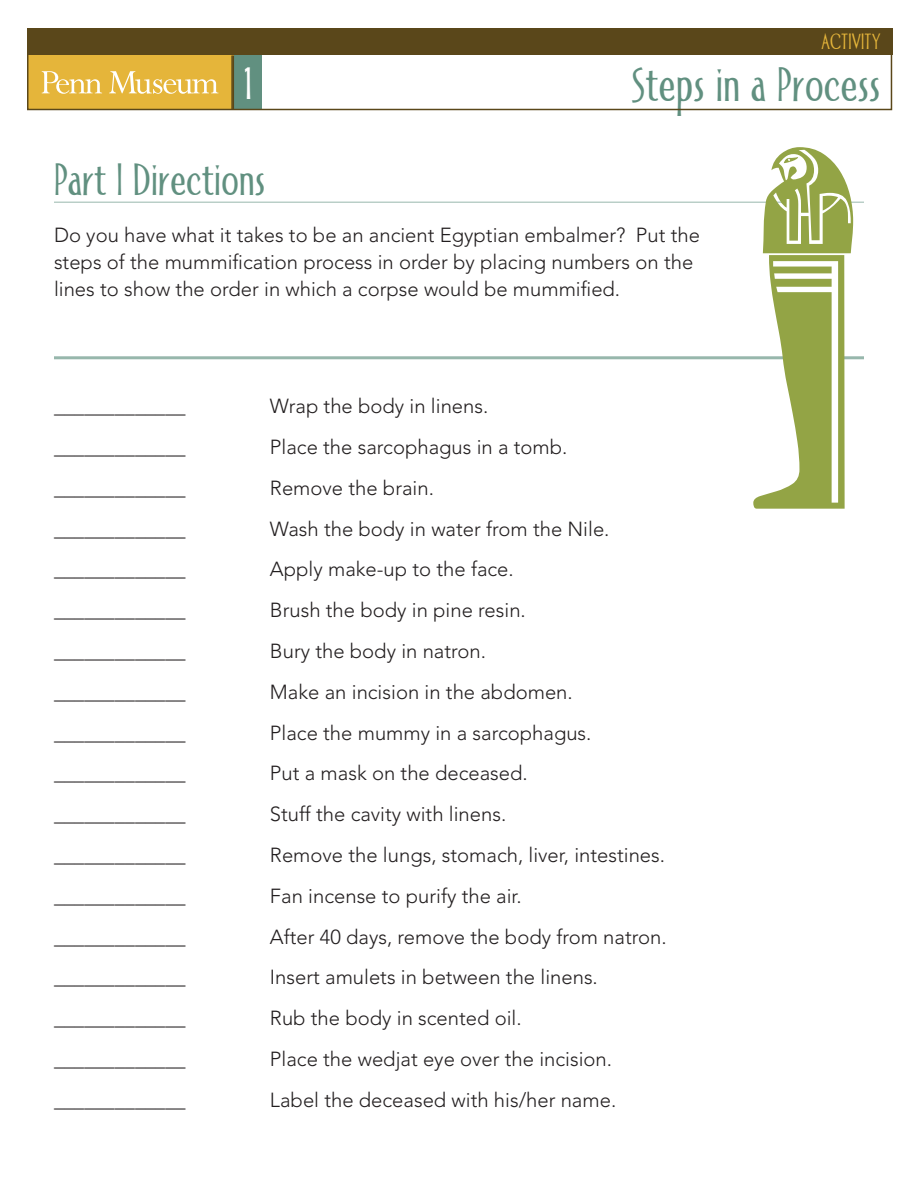
<style>
.page{position:relative;width:918px;height:1188px;background:#fff}
.page>*{position:absolute;margin:0;border:0;box-sizing:border-box;transform-origin:0 0}
.t1{font:48px "Allise";color:#619080}
.t2{font:45px "Allise";color:#619080}
.t3{font:45px "Allise";color:#fff}
.t4{font:22.05px "Allise";color:#e5b53a}
.t5{font:300 20.25px/27px "Avenir";color:#231f20}
</style>
<div class="page">
<div style="left:232px;top:47px;width:30px;height:63px;background:#619080"></div>
<div style="left:27px;top:54px;width:207px;height:56px;background:#e5b53a"></div>
<div style="left:27px;top:28px;width:865px;height:28px;background:#5a471a"></div>
<svg style="left:42px;top:71px;width:60px;height:23px"></svg>
<svg style="left:109px;top:71px;width:109px;height:23px"></svg>
<hr style="left:233px;top:56px;width:1px;height:54px;background:#5a471a">
<div style="left:27px;top:28px;width:865px;height:82px;border:2px solid #5a471a"></div>
<hr style="left:54px;top:202px;width:810px;height:1px;background:#97b7ac">
<hr style="left:54px;top:356px;width:810px;height:3px;background:#97b7ac">
<hr style="left:231px;top:56px;width:2px;height:54px;background:#5a471a">
<svg style="left:753px;top:147px;width:100px;height:362px"></svg>
<p class="t4" style="left:822px;top:29px;width:61px">ACTIVITY</p>
<p class="t3" style="left:243px;top:59px;width:12px">1</p>
<p class="t1" style="left:631px;top:58px;width:251px">Steps in a Process</p>
<p class="t2" style="left:54px;top:155px;width:213px">Part I Directions</p>
<p class="t5" style="left:54px;top:222px;width:648px">Do you have what it takes to be an ancient Egyptian embalmer? Put the steps of the mummification process in order by placing numbers on the lines to show the order in which a corpse would be mummified.</p>
<p class="t5" style="left:54px;top:393px;width:133px">_____________</p>
<p class="t5" style="left:54px;top:434px;width:133px">_____________</p>
<p class="t5" style="left:54px;top:474px;width:133px">_____________</p>
<p class="t5" style="left:54px;top:515px;width:133px">_____________</p>
<p class="t5" style="left:54px;top:556px;width:133px">_____________</p>
<p class="t5" style="left:54px;top:597px;width:133px">_____________</p>
<p class="t5" style="left:54px;top:638px;width:133px">_____________</p>
<p class="t5" style="left:54px;top:678px;width:133px">_____________</p>
<p class="t5" style="left:54px;top:719px;width:133px">_____________</p>
<p class="t5" style="left:54px;top:760px;width:133px">_____________</p>
<p class="t5" style="left:54px;top:801px;width:133px">_____________</p>
<p class="t5" style="left:54px;top:842px;width:133px">_____________</p>
<p class="t5" style="left:54px;top:882px;width:133px">_____________</p>
<p class="t5" style="left:54px;top:923px;width:133px">_____________</p>
<p class="t5" style="left:54px;top:964px;width:133px">_____________</p>
<p class="t5" style="left:54px;top:1005px;width:133px">_____________</p>
<p class="t5" style="left:54px;top:1046px;width:133px">_____________</p>
<p class="t5" style="left:54px;top:1086px;width:133px">_____________</p>
<p class="t5" style="left:270px;top:393px;width:220px">Wrap the body in linens.</p>
<p class="t5" style="left:270px;top:434px;width:299px">Place the sarcophagus in a tomb.</p>
<p class="t5" style="left:270px;top:474px;width:165px">Remove the brain.</p>
<p class="t5" style="left:270px;top:515px;width:341px">Wash the body in water from the Nile.</p>
<p class="t5" style="left:270px;top:556px;width:245px">Apply make-up to the face.</p>
<p class="t5" style="left:270px;top:597px;width:257px">Brush the body in pine resin.</p>
<p class="t5" style="left:270px;top:638px;width:218px">Bury the body in natron.</p>
<p class="t5" style="left:270px;top:678px;width:304px">Make an incision in the abdomen.</p>
<p class="t5" style="left:270px;top:719px;width:323px">Place the mummy in a sarcophagus.</p>
<p class="t5" style="left:270px;top:760px;width:259px">Put a mask on the deceased.</p>
<p class="t5" style="left:270px;top:801px;width:238px">Stuff the cavity with linens.</p>
<p class="t5" style="left:270px;top:842px;width:397px">Remove the lungs, stomach, liver, intestines.</p>
<p class="t5" style="left:270px;top:882px;width:253px">Fan incense to purify the air.</p>
<p class="t5" style="left:270px;top:923px;width:398px">After 40 days, remove the body from natron.</p>
<p class="t5" style="left:270px;top:964px;width:329px">Insert amulets in between the linens.</p>
<p class="t5" style="left:270px;top:1005px;width:253px">Rub the body in scented oil.</p>
<p class="t5" style="left:270px;top:1046px;width:344px">Place the wedjat eye over the incision.</p>
<p class="t5" style="left:270px;top:1086px;width:348px">Label the deceased with his/her name.</p>
</div>
